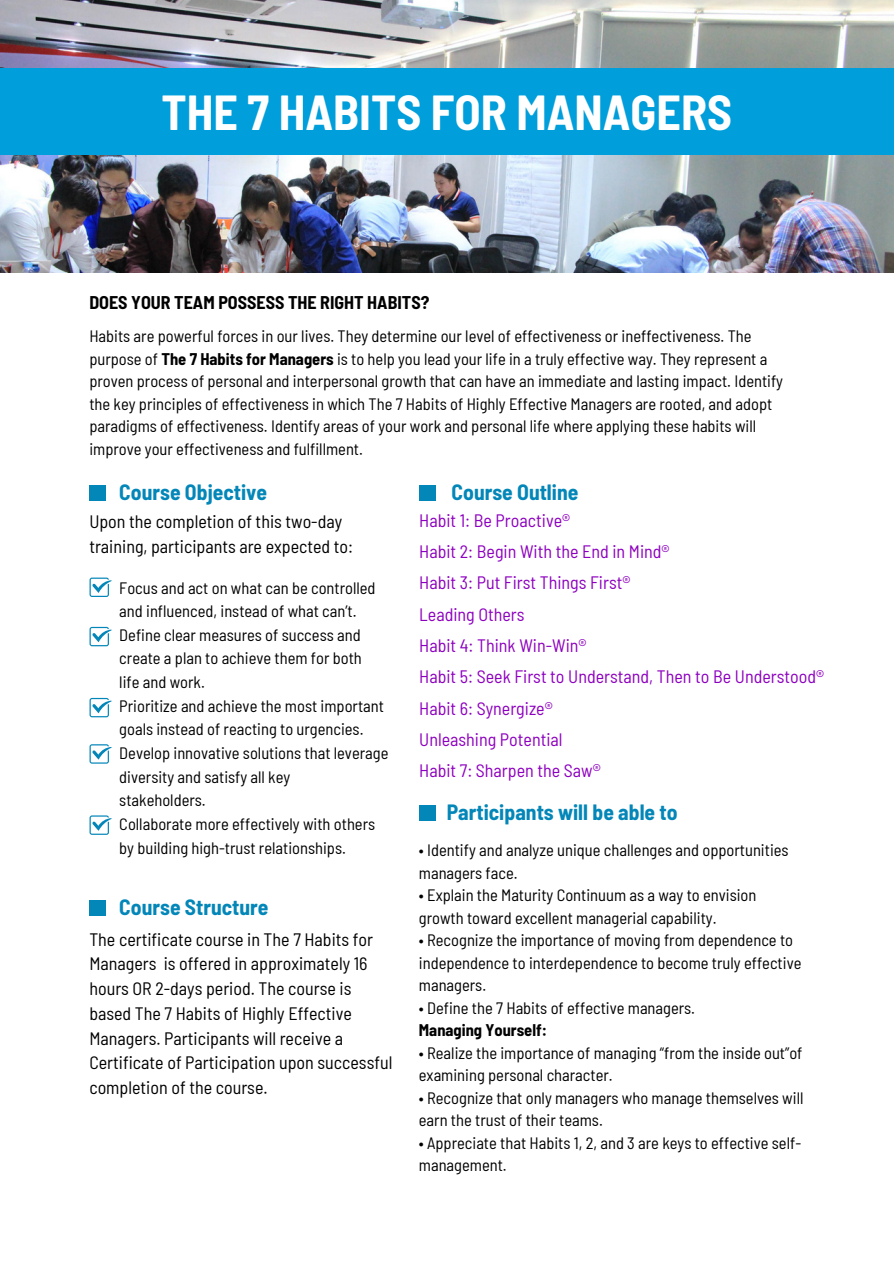
<style>
.page{position:relative;width:894px;height:1264px;background:#fff}
.page>*{position:absolute;margin:0;border:0;box-sizing:border-box;transform-origin:0 0}
.t1{font:700 semi-condensed 48px "Barlow";color:#fff}
.t2{font:700 semi-condensed 21.6px "Barlow";color:#0386b8}
.t3{font:semi-condensed 18px/24.8px "Barlow";color:#000}
.t4{font:semi-condensed 18px "Barlow";color:#8e00bf}
.t5{font:700 semi-condensed 18px "Barlow";color:#000}
.t6{font:semi-condensed 16.5px/22.5px "Barlow";color:#000}
.t7{font:700 semi-condensed 16.5px "Barlow";color:#000}
.s1{font-weight:700}
</style>
<div class="page">
<img style="left:0;top:0;width:893px;height:272px">
<svg style="left:89px;top:577px;width:23px;height:19px"></svg>
<svg style="left:89px;top:627px;width:23px;height:19px"></svg>
<svg style="left:89px;top:698px;width:23px;height:19px"></svg>
<svg style="left:89px;top:744px;width:23px;height:19px"></svg>
<svg style="left:89px;top:815px;width:23px;height:19px"></svg>
<div style="left:89px;top:484px;width:17px;height:16px;background:#0386b8"></div>
<div style="left:419px;top:484px;width:16px;height:16px;background:#0386b8"></div>
<div style="left:89px;top:899px;width:17px;height:16px;background:#0386b8"></div>
<div style="left:419px;top:805px;width:16px;height:16px;background:#0386b8"></div>
<div style="left:0;top:69px;width:893px;height:86px;background:#009eda"></div>
<p class="t1" style="left:161px;top:82px;width:572px">THE 7 HABITS FOR MANAGERS</p>
<p class="t1" style="left:89px;top:89px;width:699px">4 ESSENTIAL ROLES OF LEADERSHIP</p>
<p class="t5" style="left:89px;top:291px;width:341px">DOES YOUR TEAM POSSESS THE RIGHT HABITS?</p>
<p class="t6" style="left:89px;top:324px;width:695px">Habits are powerful forces in our lives. They determine our level of effectiveness or ineffectiveness. The purpose of <span class="s1">The 7 Habits for Managers</span> is to help you lead your life in a truly effective way. They represent a proven process of personal and interpersonal growth that can have an immediate and lasting impact. Identify the key principles of effectiveness in which The 7 Habits of Highly Effective Managers are rooted, and adopt paradigms of effectiveness. Identify areas of your work and personal life where applying these habits will improve your effectiveness and fulfillment.</p>
<p class="t2" style="left:119px;top:478px;width:149px">Course Objective</p>
<p class="t3" style="left:89px;top:509px;width:265px">Upon the completion of this two-day training, participants are expected to:</p>
<p class="t6" style="left:119px;top:575px;width:258px;line-height:23.7px">Focus and act on what can be controlled and influenced, instead of what can’t.</p>
<p class="t6" style="left:119px;top:622px;width:244px;line-height:23.7px">Define clear measures of success and create a plan to achieve them for both</p>
<p class="t6" style="left:119px;top:670px;width:87px">life and work.</p>
<p class="t6" style="left:119px;top:693px;width:266px;line-height:23.7px">Prioritize and achieve the most important goals instead of reacting to urgencies.</p>
<p class="t6" style="left:119px;top:740px;width:270px;line-height:23.7px">Develop innovative solutions that leverage diversity and satisfy all key</p>
<p class="t6" style="left:119px;top:788px;width:88px">stakeholders.</p>
<p class="t6" style="left:119px;top:811px;width:257px;line-height:23.7px">Collaborate more effectively with others by building high-trust relationships.</p>
<p class="t2" style="left:119px;top:893px;width:151px">Course Structure</p>
<p class="t3" style="left:89px;top:926px;width:285px">The certificate course in The 7 Habits for Managers is offered in approximately 16 hours OR 2-days period. The course is based The 7 Habits of Highly Effective</p>
<p class="t3" style="left:89px;top:1025px;width:304px">Managers. Participants will receive a<br>Certificate of Participation upon successful completion of the course.</p>
<p class="t2" style="left:451px;top:478px;width:128px">Course Outline</p>
<p class="t4" style="left:419px;top:509px;width:152px">Habit 1: Be Proactive®</p>
<p class="t4" style="left:419px;top:540px;width:252px">Habit 2: Begin With the End in Mind®</p>
<p class="t4" style="left:419px;top:571px;width:213px">Habit 3: Put First Things First®</p>
<p class="t4" style="left:419px;top:602px;width:107px">Leading Others</p>
<p class="t4" style="left:419px;top:634px;width:169px">Habit 4: Think Win-Win®</p>
<p class="t4" style="left:419px;top:665px;width:406px">Habit 5: Seek First to Understand, Then to Be Understood®</p>
<p class="t4" style="left:419px;top:696px;width:135px">Habit 6: Synergize®</p>
<p class="t4" style="left:419px;top:727px;width:145px">Unleashing Potential</p>
<p class="t4" style="left:419px;top:759px;width:183px">Habit 7: Sharpen the Saw®</p>
<p class="t2" style="left:446px;top:798px;width:232px">Participants will be able to</p>
<p class="t6" style="left:419px;top:838px;width:371px">• Identify and analyze unique challenges and opportunities managers face.</p>
<p class="t6" style="left:419px;top:883px;width:339px">• Explain the Maturity Continuum as a way to envision growth toward excellent managerial capability.</p>
<p class="t6" style="left:419px;top:928px;width:384px">• Recognize the importance of moving from dependence to independence to interdependence to become truly effective managers.</p>
<p class="t6" style="left:419px;top:995px;width:277px">• Define the 7 Habits of effective managers.</p>
<p class="t7" style="left:419px;top:1019px;width:130px">Managing Yourself:</p>
<p class="t6" style="left:419px;top:1040px;width:385px">• Realize the importance of managing “from the inside out”of examining personal character.</p>
<p class="t6" style="left:419px;top:1085px;width:386px">• Recognize that only managers who manage themselves will earn the trust of their teams.</p>
<p class="t6" style="left:419px;top:1130px;width:383px">• Appreciate that Habits 1, 2, and 3 are keys to effective self&shy;management.</p>
</div>
